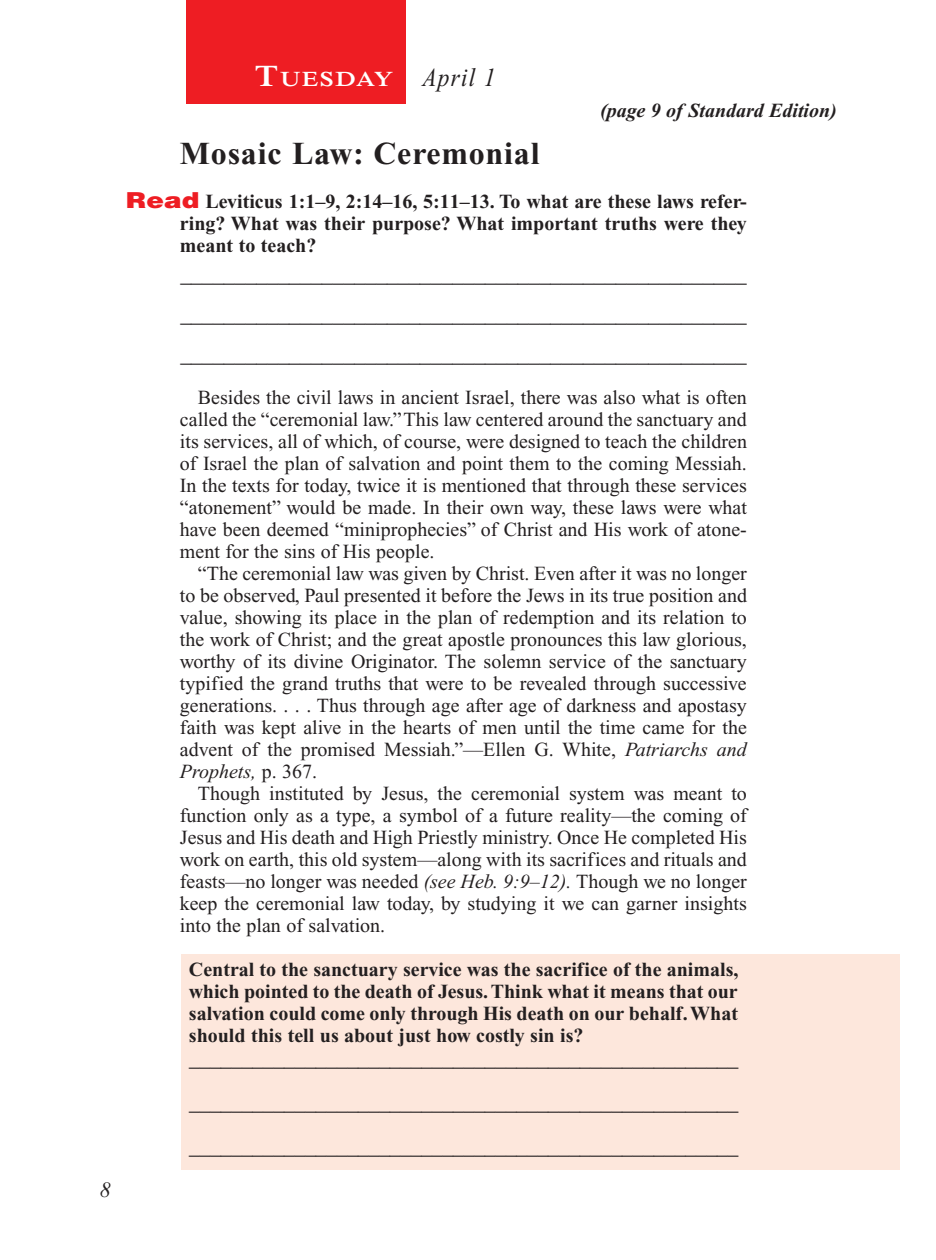
<style>
.page{position:relative;width:936px;height:1260px;background:#fff}
.page>*{position:absolute;margin:0;border:0;box-sizing:border-box;transform-origin:0 0}
.Head{font:700 32px "Times New Roman PS Std";letter-spacing:.025em;color:#231f20}
.Lesson_Dates{font:italic 26px "Times New Roman PS Std";letter-spacing:.05em;color:#231f20;scale:.9 1}
.Blank_Lines_In_Scree{font:22px "Times New Roman PS Std";color:#231f20;scale:.96 1}
.Blank_Lines{font:22px "Times New Roman PS Std";color:#231f20}
.Blank_Lines_SB{font:22px "Times New Roman PS Std";color:#231f20}
.t1{font:italic 22px "Times New Roman PS Std";color:#231f20}
.Daily_Header{font:600 21px "Times NRMT Std";letter-spacing:.055em;color:#fff;scale:1.1 1}
.Body{font:20px/22px "Times New Roman PS Std";color:#231f20;text-align:justify}
.x-screened_box-text{font:700 20px/22px "Times New Roman PS Std";color:#231f20;text-align:justify}
.Question_NO_SB{font:700 20px/22px "Times New Roman PS Std";color:#231f20;text-align:justify}
.Page_from_SE{font:italic 700 20px "Times New Roman PS Std";color:#231f20}
.s1{font-size:30px}
.s2{font-family:"Helvetica LT Std";font-weight:900;font-size:22px;color:#ee1d23}
.s3{font-style:italic}
</style>
<div class="page">
<div style="left:186px;top:0;width:220px;height:103px;background:#ee1d23"></div>
<div style="left:182px;top:954px;width:718px;height:216px;background:#fde7dc"></div>
<p class="Daily_Header" style="left:255px;top:67px;width:127px"><span class="s1">T</span>UESDAY</p>
<p class="Lesson_Dates" style="left:422px;top:64px;width:83px">April 1</p>
<p class="Page_from_SE" style="left:600px;top:100px;width:238px">(page 9 of Standard Edition)</p>
<p class="Head" style="left:180px;top:136px;width:361px">Mosaic Law: Ceremonial</p>
<p class="Question_NO_SB" style="left:180px;top:190px;width:568px;text-indent:-54px"><span class="s2">Read</span> Leviticus 1:1–9, 2:14–16, 5:11–13. To what are these laws refer&shy;ring? What was their purpose? What important truths were they meant to teach?</p>
<p class="Blank_Lines_SB" style="left:180px;top:263px;width:568px">____________________________________________________</p>
<p class="Blank_Lines" style="left:180px;top:303px;width:568px">____________________________________________________</p>
<p class="Blank_Lines" style="left:180px;top:343px;width:568px">____________________________________________________</p>
<p class="Body" style="left:180px;top:386px;width:569px;text-indent:18px">Besides the civil laws in ancient Israel, there was also what is often called the “ceremonial law.” This law centered around the sanctuary and its services, all of which, of course, were designed to teach the children of Israel the plan of salvation and point them to the coming Messiah.<br>In the texts for today, twice it is mentioned that through these services “atonement” would be made. In their own way, these laws were what have been deemed “miniprophecies” of Christ and His work of atone&shy;ment for the sins of His people.</p>
<p class="Body" style="left:180px;top:562px;width:569px;text-indent:18px">“The ceremonial law was given by Christ. Even after it was no longer to be observed, Paul presented it before the Jews in its true position and value, showing its place in the plan of redemption and its relation to the work of Christ; and the great apostle pronounces this law glorious, worthy of its divine Originator. The solemn service of the sanctuary typified the grand truths that were to be revealed through successive generations. . . . Thus through age after age of darkness and apostasy faith was kept alive in the hearts of men until the time came for the advent of the promised Messiah.”—Ellen G. White, <span class="s3">Patriarchs and Prophets,</span> p. 367.</p>
<p class="Body" style="left:180px;top:782px;width:569px;text-indent:18px">Though instituted by Jesus, the ceremonial system was meant to function only as a type, a symbol of a future reality—the coming of Jesus and His death and High Priestly ministry. Once He completed His work on earth, this old system—along with its sacrifices and rituals and feasts—no longer was needed <span class="s3">(see Heb. 9:9–12).</span> Though we no longer keep the ceremonial law today, by studying it we can garner insights into the plan of salvation.</p>
<p class="x-screened_box-text" style="left:189px;top:958px;width:551px">Central to the sanctuary service was the sacrifice of the animals, which pointed to the death of Jesus. Think what it means that our salvation could come only through His death on our behalf. What should this tell us about just how costly sin is?</p>
<p class="Blank_Lines_In_Scree" style="left:189px;top:1047px;width:573px">____________________________________________________</p>
<p class="t1" style="left:100px;top:1178px;width:12px">8</p>
<p class="Blank_Lines_In_Scree" style="left:189px;top:1091px;width:573px">____________________________________________________</p>
<p class="Blank_Lines_In_Scree" style="left:189px;top:1135px;width:573px">____________________________________________________</p>
</div>
